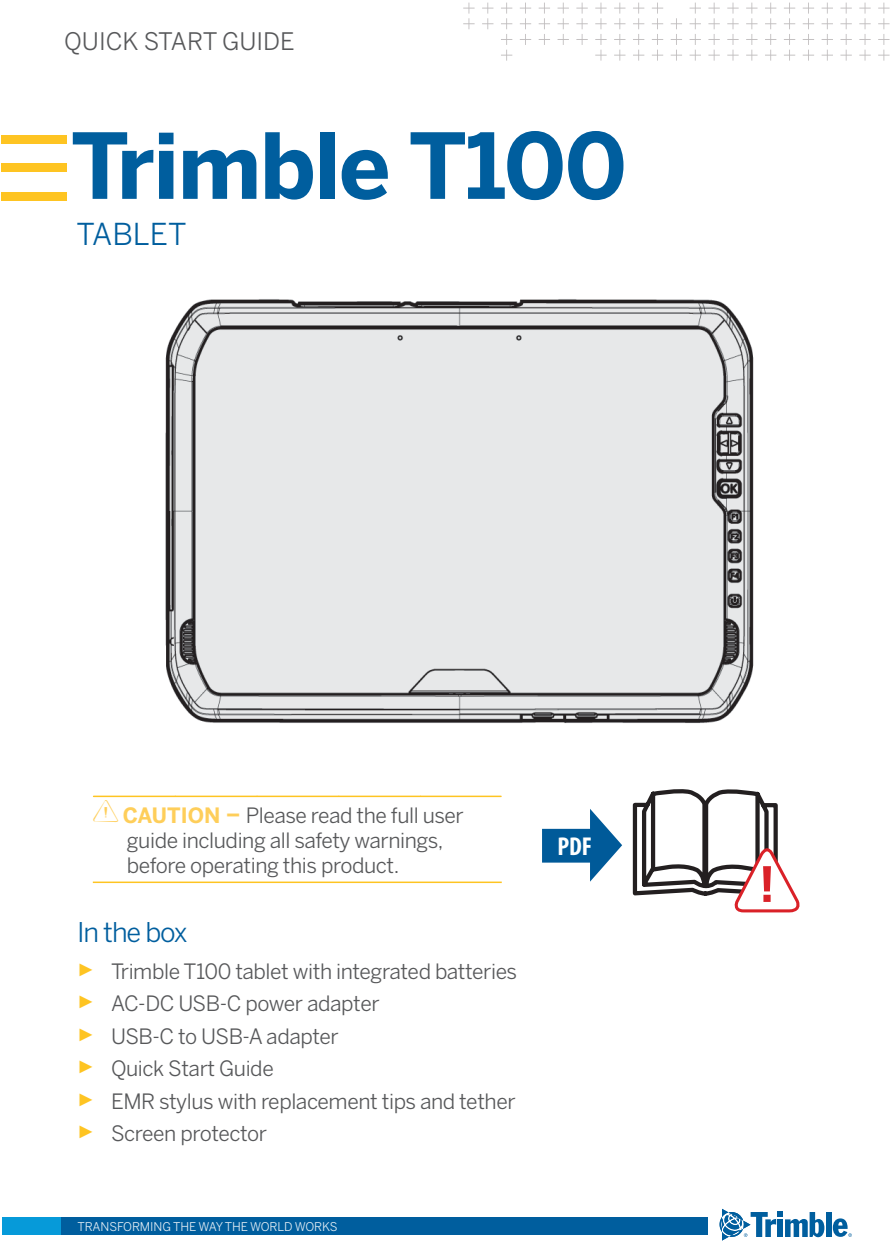
<style>
.page{position:relative;width:893px;height:1259px;background:#fff}
.page>*{position:absolute;margin:0;border:0;box-sizing:border-box;transform-origin:0 0}
.CoverHeading{font:700 90px "Benton Sans";letter-spacing:-.02em;color:#005e9e}
.CoverHeading_Small_C{font:30px "Benton Sans";color:#005e9e}
.Heading2{font:27px "Benton Sans";letter-spacing:-.04em;color:#005e9e}
.t1{font:700 condensed 25.8px "Myriad Pro";color:#fff}
.t2{font:24px "Benton Sans";color:#57585a}
.Caution_OTB{font:21px/25.2px "Benton Sans";letter-spacing:-.02em;color:#57585a}
.t3{font:12px "Benton Sans";letter-spacing:-.01em;color:#fff}
.s1{font-family:"Trimdings";font-size:30px;color:#fece5a}
.s2{font-weight:700;color:#fece5a}
.s3{font-family:"Arial";font-size:18px;color:#fec422}
</style>
<div class="page">
<svg style="left:463px;top:2px;width:427px;height:59px"></svg>
<div style="left:1px;top:135px;width:66px;height:8px;background:#fec422"></div>
<div style="left:1px;top:164px;width:66px;height:8px;background:#fec422"></div>
<div style="left:1px;top:192px;width:66px;height:8px;background:#fec422"></div>
<div style="left:826px;top:1212px;width:5px;height:25px;background:#005e9e"></div>
<svg style="left:720px;top:1208px;width:104px;height:32px"></svg>
<svg style="left:833px;top:1218px;width:19px;height:19px"></svg>
<div style="left:2px;top:1217px;width:703px;height:17px;background:#069ad9"></div>
<div style="left:61px;top:1217px;width:646px;height:17px;background:#005e9e"></div>
<img style="left:165px;top:299px;width:589px;height:424px">
<svg style="left:94px;top:795px;width:407px;height:2px"></svg>
<hr style="left:93px;top:881px;width:409px;height:2px;background:#fec422">
<svg style="left:542px;top:809px;width:80px;height:72px"></svg>
<svg style="left:632px;top:789px;width:168px;height:124px"></svg>
<p class="t2" style="left:64px;top:26px;width:232px">QUICK START GUIDE</p>
<p class="CoverHeading" style="left:71px;top:110px;width:558px">Trimble T100</p>
<p class="CoverHeading_Small_C" style="left:76px;top:216px;width:112px">TABLET</p>
<p class="Caution_OTB" style="left:127px;top:802px;width:338px;text-indent:-34px"><span class="s1">C</span> <span class="s2">CAUTION –</span> Please read the full user guide including all safety warnings, before operating this product.</p>
<p class="Heading2" style="left:77px;top:916px;width:112px">In the box</p>
<p class="Caution_OTB" style="left:77px;top:958px;width:442px"><span class="s3">►</span> Trimble T100 tablet with integrated batteries</p>
<p class="Caution_OTB" style="left:77px;top:991px;width:304px"><span class="s3">►</span> AC-DC USB-C power adapter</p>
<p class="Caution_OTB" style="left:77px;top:1023px;width:263px"><span class="s3">►</span> USB-C to USB-A adapter</p>
<p class="Caution_OTB" style="left:77px;top:1056px;width:198px"><span class="s3">►</span> Quick Start Guide</p>
<p class="Caution_OTB" style="left:77px;top:1088px;width:440px"><span class="s3">►</span> EMR stylus with replacement tips and tether</p>
<p class="Caution_OTB" style="left:77px;top:1121px;width:192px"><span class="s3">►</span> Screen protector</p>
<p class="t3" style="left:77px;top:1219px;width:262px">TRANSFORMING THE WAY THE WORLD WORKS</p>
<p class="t1" style="left:557px;top:830px;width:36px">PDF</p>
</div>
